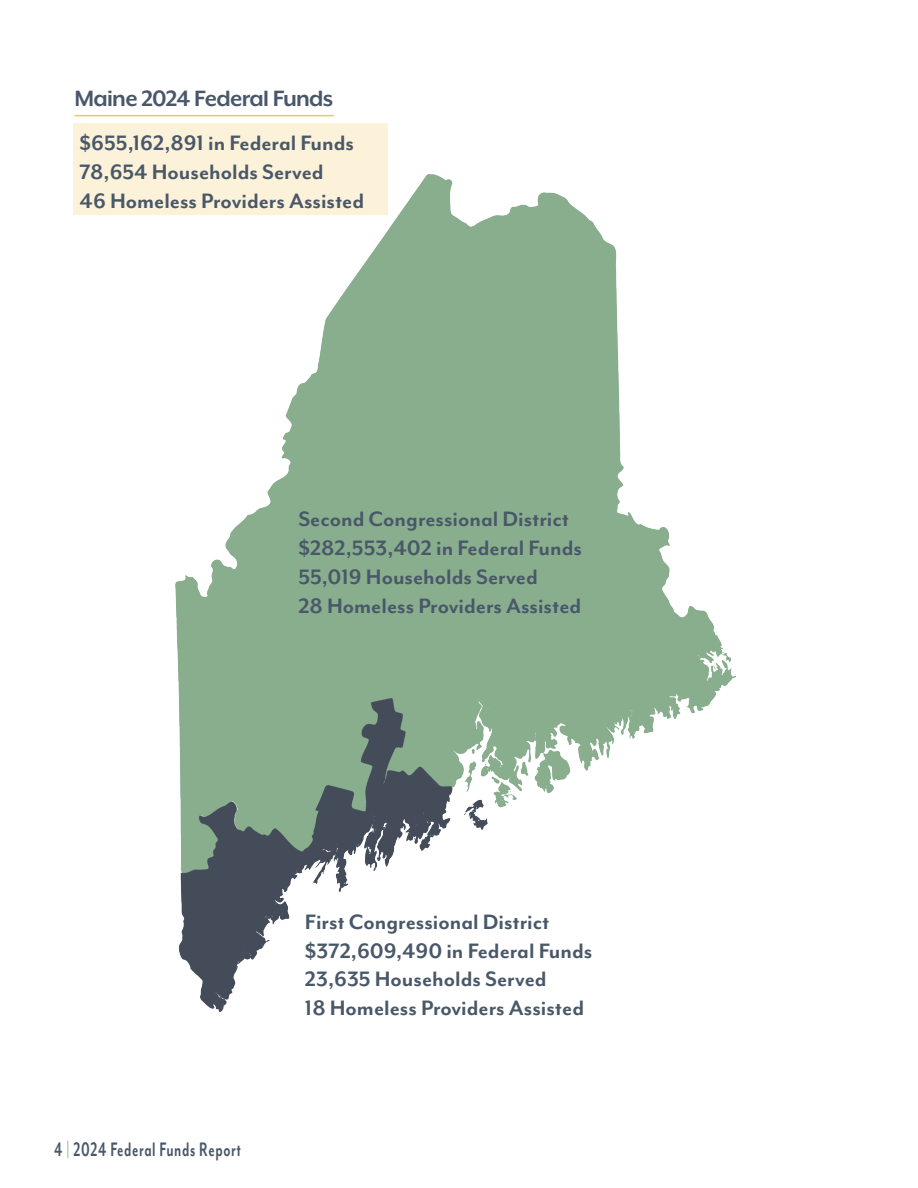
<style>
.page{position:relative;width:918px;height:1188px;background:#fff}
.page>*{position:absolute;margin:0;border:0;box-sizing:border-box;transform-origin:0 0}
.Heading2{font:700 25.5px "Mr Eaves XL Mod OT";letter-spacing:-.03em;color:#495869}
.t1{font:700 24px "Mr Eaves Mod OT";color:#495869}
.t2{font:700 22.5px "Mr Eaves Mod OT";letter-spacing:.04em;color:#495869;scale:.67 1}
.s1{color:#8aaf8e}
</style>
<div class="page">
<img style="left:176px;top:175px;width:559px;height:836px">
<hr style="left:74px;top:115px;width:260px;height:1px;background:#f3c766">
<div style="left:73px;top:123px;width:314px;height:91px;background:#fcf1d9"></div>
<p class="Heading2" style="left:74px;top:84px;width:260px">Maine 2024 Federal Funds</p>
<p class="t1" style="left:80px;top:129px;width:276px">$655,162,891 in Federal Funds</p>
<p class="t1" style="left:80px;top:158px;width:246px">78,654 Households Served</p>
<p class="t1" style="left:80px;top:187px;width:286px">46 Homeless Providers Assisted</p>
<p class="t1" style="left:298px;top:506px;width:272px">Second Congressional District</p>
<p class="t1" style="left:298px;top:534px;width:285px">$282,553,402 in Federal Funds</p>
<p class="t1" style="left:298px;top:563px;width:241px">55,019 Households Served</p>
<p class="t1" style="left:298px;top:592px;width:285px">28 Homeless Providers Assisted</p>
<p class="t2" style="left:54px;top:1136px;width:281px">4 <span class="s1">|</span> 2024 Federal Funds Report</p>
<p class="t1" style="left:305px;top:908px;width:246px">First Congressional District</p>
<p class="t1" style="left:305px;top:937px;width:289px">$372,609,490 in Federal Funds</p>
<p class="t1" style="left:305px;top:966px;width:243px">23,635 Households Served</p>
<p class="t1" style="left:305px;top:994px;width:281px">18 Homeless Providers Assisted</p>
</div>
